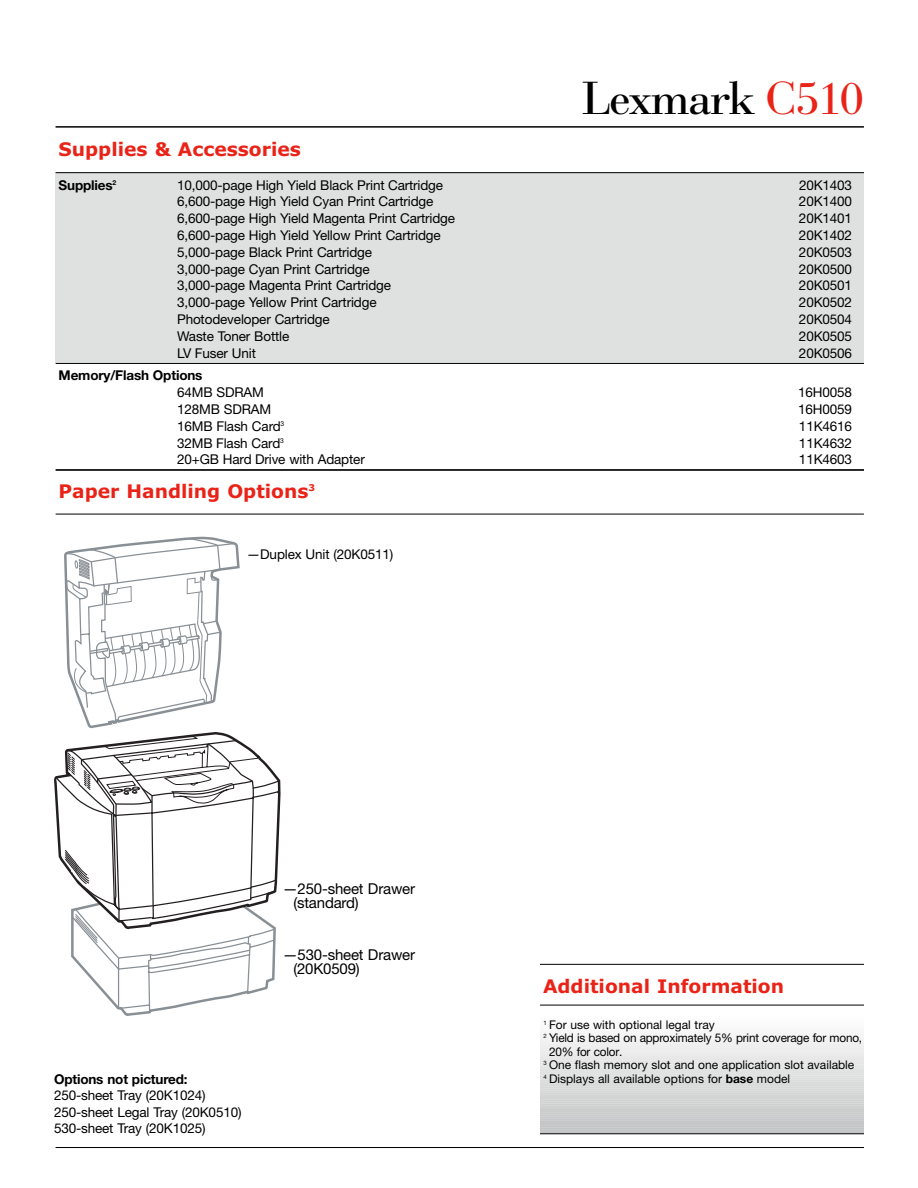
<style>
.page{position:relative;width:918px;height:1188px;background:#fff}
.page>*{position:absolute;margin:0;border:0;box-sizing:border-box;transform-origin:0 0}
.t1{font:48px "Lexmark Bodoni";letter-spacing:-.035em;color:#000}
.t2{font:700 18.75px "Verdana";color:#e92317}
.t3{font:15px/14.2px "Helvetica Neue";letter-spacing:-.01em;color:#000}
.t4{font:13.5px/16.5px "Helvetica Neue";letter-spacing:-.01em;color:#000}
.t5{font:700 13.5px "Helvetica Neue";letter-spacing:-.01em;color:#000}
.t6{font:12px "Helvetica Neue";color:#000}
.s1{color:#e92317}
.s2{font-weight:700}
</style>
<div class="page">
<svg style="left:56px;top:536px;width:224px;height:480px"></svg>
<hr style="left:56px;top:126px;width:808px;height:2px;background:#000">
<div style="left:56px;top:173px;width:808px;height:190px;background:#dfe0e0"></div>
<hr style="left:56px;top:172px;width:808px;height:1px;background:#000">
<hr style="left:56px;top:363px;width:808px;height:1px;background:#000">
<hr style="left:56px;top:470px;width:808px;height:1px;background:#000">
<hr style="left:56px;top:514px;width:808px;height:1px;background:#000">
<hr style="left:56px;top:469px;width:808px;height:1px;background:#000">
<hr style="left:540px;top:1131px;width:324px;height:3px;background:#c0c1c2">
<hr style="left:540px;top:1129px;width:324px;height:3px;background:#c1c2c3">
<hr style="left:540px;top:1127px;width:324px;height:3px;background:#c2c3c4">
<hr style="left:540px;top:1125px;width:324px;height:3px;background:#c3c4c5">
<hr style="left:540px;top:1121px;width:324px;height:4px;background:#c5c6c7">
<hr style="left:540px;top:1118px;width:324px;height:3px;background:#c7c8c9">
<hr style="left:540px;top:1116px;width:324px;height:3px;background:#c8c9ca">
<hr style="left:540px;top:1114px;width:324px;height:3px;background:#c9cacb">
<hr style="left:540px;top:1112px;width:324px;height:3px;background:#cacbcb">
<hr style="left:540px;top:1108px;width:324px;height:4px;background:#cccdcd">
<hr style="left:540px;top:1105px;width:324px;height:3px;background:#cecfcf">
<hr style="left:540px;top:1103px;width:324px;height:3px;background:#cfd0d0">
<hr style="left:540px;top:1101px;width:324px;height:3px;background:#d0d1d1">
<hr style="left:540px;top:1099px;width:324px;height:3px;background:#d1d2d2">
<hr style="left:540px;top:1095px;width:324px;height:4px;background:#d3d4d4">
<hr style="left:540px;top:1092px;width:324px;height:3px;background:#d5d6d6">
<hr style="left:540px;top:1090px;width:324px;height:3px;background:#d6d7d7">
<hr style="left:540px;top:1088px;width:324px;height:3px;background:#d7d8d8">
<hr style="left:540px;top:1086px;width:324px;height:3px;background:#d8d9d9">
<hr style="left:540px;top:1082px;width:324px;height:4px;background:#dadbdb">
<hr style="left:540px;top:1079px;width:324px;height:3px;background:#dcdddd">
<hr style="left:540px;top:1077px;width:324px;height:3px;background:#dddede">
<hr style="left:540px;top:1075px;width:324px;height:3px;background:#dedfdf">
<hr style="left:540px;top:1073px;width:324px;height:3px;background:#dfe0e0">
<hr style="left:540px;top:1069px;width:324px;height:4px;background:#e1e2e2">
<hr style="left:540px;top:1066px;width:324px;height:3px;background:#e3e4e4">
<hr style="left:540px;top:1064px;width:324px;height:3px;background:#e4e5e5">
<hr style="left:540px;top:1062px;width:324px;height:3px;background:#e5e6e6">
<hr style="left:540px;top:1060px;width:324px;height:3px;background:#e6e6e7">
<hr style="left:540px;top:1056px;width:324px;height:4px;background:#e8e8e9">
<hr style="left:540px;top:1053px;width:324px;height:3px;background:#eaeaeb">
<hr style="left:540px;top:1051px;width:324px;height:3px;background:#ebebec">
<hr style="left:540px;top:1049px;width:324px;height:3px;background:#ececed">
<hr style="left:540px;top:1047px;width:324px;height:3px;background:#ededed">
<hr style="left:540px;top:1043px;width:324px;height:4px;background:#efefef">
<hr style="left:540px;top:1040px;width:324px;height:3px;background:#f1f1f1">
<hr style="left:540px;top:1038px;width:324px;height:3px;background:#f2f2f2">
<hr style="left:540px;top:1036px;width:324px;height:3px;background:#f3f3f3">
<hr style="left:540px;top:1034px;width:324px;height:3px;background:#f4f4f4">
<hr style="left:540px;top:1030px;width:324px;height:4px;background:#f6f6f6">
<hr style="left:540px;top:1027px;width:324px;height:3px;background:#f8f8f8">
<hr style="left:540px;top:1025px;width:324px;height:3px;background:#f9f9f9">
<hr style="left:540px;top:1023px;width:324px;height:3px;background:#fafafa">
<hr style="left:540px;top:1021px;width:324px;height:3px;background:#fbfbfb">
<hr style="left:56px;top:1147px;width:808px;height:1px;background:#000">
<hr style="left:540px;top:964px;width:324px;height:1px;background:#000">
<hr style="left:540px;top:1134px;width:324px;height:1px;background:#000">
<hr style="left:540px;top:1005px;width:324px;height:1px;background:#000">
<h2 class="t2" style="left:59px;top:142px;width:244px">Supplies &amp; Accessories</h2>
<h1 class="t1" style="left:582px;top:70px;width:284px">Lexmark <span class="s1">C510</span></h1>
<p class="t5" style="left:59px;top:180px;width:59px">Supplies<sup>2</sup></p>
<p class="t4" style="left:177px;top:178px;width:268px">10,000-page High Yield Black Print Cartridge</p>
<p class="t4" style="left:799px;top:178px;width:55px">20K1403</p>
<p class="t4" style="left:177px;top:195px;width:258px">6,600-page High Yield Cyan Print Cartridge</p>
<p class="t4" style="left:799px;top:195px;width:55px">20K1400</p>
<p class="t4" style="left:177px;top:211px;width:280px">6,600-page High Yield Magenta Print Cartridge</p>
<p class="t4" style="left:799px;top:211px;width:55px">20K1401</p>
<p class="t4" style="left:177px;top:228px;width:265px">6,600-page High Yield Yellow Print Cartridge</p>
<p class="t4" style="left:799px;top:228px;width:55px">20K1402</p>
<p class="t4" style="left:177px;top:245px;width:196px">5,000-page Black Print Cartridge</p>
<p class="t4" style="left:799px;top:245px;width:55px">20K0503</p>
<p class="t4" style="left:177px;top:262px;width:194px">3,000-page Cyan Print Cartridge</p>
<p class="t4" style="left:799px;top:262px;width:55px">20K0500</p>
<p class="t4" style="left:177px;top:279px;width:215px">3,000-page Magenta Print Cartridge</p>
<p class="t4" style="left:799px;top:279px;width:55px">20K0501</p>
<p class="t4" style="left:177px;top:295px;width:201px">3,000-page Yellow Print Cartridge</p>
<p class="t4" style="left:799px;top:295px;width:55px">20K0502</p>
<p class="t4" style="left:177px;top:312px;width:154px">Photodeveloper Cartridge</p>
<p class="t4" style="left:799px;top:312px;width:55px">20K0504</p>
<p class="t4" style="left:177px;top:329px;width:114px">Waste Toner Bottle</p>
<p class="t4" style="left:799px;top:329px;width:55px">20K0505</p>
<p class="t4" style="left:177px;top:346px;width:80px">LV Fuser Unit</p>
<p class="t4" style="left:799px;top:346px;width:55px">20K0506</p>
<p class="t5" style="left:59px;top:371px;width:145px">Memory/Flash Options</p>
<p class="t4" style="left:177px;top:385px;width:88px">64MB SDRAM</p>
<p class="t4" style="left:798px;top:385px;width:55px">16H0058</p>
<p class="t4" style="left:177px;top:402px;width:96px">128MB SDRAM</p>
<p class="t4" style="left:798px;top:402px;width:55px">16H0059</p>
<p class="t4" style="left:177px;top:419px;width:109px">16MB Flash Card<sup>3</sup></p>
<p class="t4" style="left:799px;top:419px;width:55px">11K4616</p>
<p class="t4" style="left:177px;top:436px;width:108px">32MB Flash Card<sup>3</sup></p>
<p class="t4" style="left:799px;top:436px;width:55px">11K4632</p>
<p class="t4" style="left:177px;top:453px;width:189px">20+GB Hard Drive with Adapter</p>
<p class="t4" style="left:799px;top:453px;width:55px">11K4603</p>
<h2 class="t2" style="left:59px;top:484px;width:258px">Paper Handling Options<sup>3</sup></h2>
<p class="t4" style="left:247px;top:547px;width:148px">—Duplex Unit (20K0511)</p>
<p class="t5" style="left:54px;top:1074px;width:135px">Options not pictured:</p>
<p class="t4" style="left:54px;top:1088px;width:189px">250-sheet Tray (20K1024)<br>250-sheet Legal Tray (20K0510)<br>530-sheet Tray (20K1025)</p>
<p class="t3" style="left:293px;top:883px;width:123px;text-indent:-11px">—250-sheet Drawer (standard)</p>
<p class="t3" style="left:293px;top:949px;width:123px;text-indent:-11px">—530-sheet Drawer (20K0509)</p>
<h2 class="t2" style="left:543px;top:978px;width:243px">Additional Information</h2>
<p class="t6" style="left:543px;top:1020px;width:173px"><sup>1</sup> For use with optional legal tray</p>
<p class="t6" style="left:543px;top:1034px;width:320px"><sup>2</sup> Yield is based on approximately 5% print coverage for mono,</p>
<p class="t6" style="left:549px;top:1047px;width:75px">20% for color.</p>
<p class="t6" style="left:543px;top:1061px;width:312px"><sup>3</sup> One flash memory slot and one application slot available</p>
<p class="t6" style="left:543px;top:1074px;width:248px"><sup>4</sup> Displays all available options for <span class="s2">base</span> model</p>
</div>
